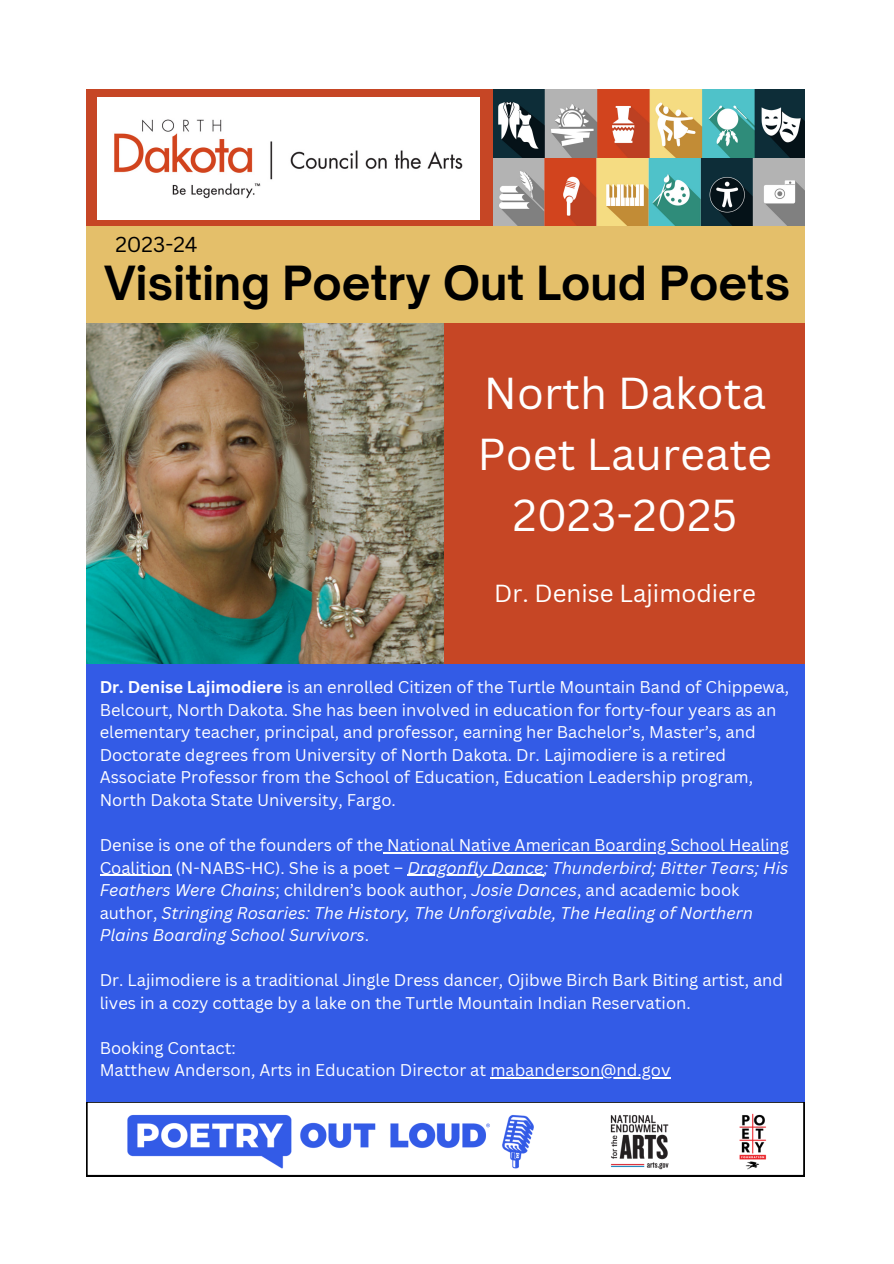
<style>
.page{position:relative;width:894px;height:1264px;background:#fff}
.page>*{position:absolute;margin:0;border:0;box-sizing:border-box;transform-origin:0 0}
.t1{font:700 45px "Open Sauce One";color:#000}
.t2{font:43.5px "Canva Sans";color:#fff}
.t3{font:24px "Canva Sans";color:#fff}
.t4{font:21px "Canva Sans";color:#000}
.t5{font:16.5px/22.5px "Canva Sans";color:#fff}
.t6{font:italic 16.5px/22.5px "Canva Sans";color:#fff}
.s1{font-weight:700}
.s2{font-style:normal}
</style>
<div class="page">
<svg style="left:86px;top:1101px;width:718px;height:74px"></svg>
<img style="left:121px;top:1113px;width:649px;height:56px">
<div style="left:86px;top:89px;width:407px;height:137px;background:#c64625"></div>
<img style="left:97px;top:98px;width:382px;height:121px">
<img style="left:493px;top:89px;width:311px;height:137px">
<div style="left:589px;top:1102px;width:8px;height:8px;background:#fff;border-radius:4px"></div>
<div style="left:409px;top:323px;width:395px;height:341px;background:#c64625"></div>
<img style="left:86px;top:323px;width:357px;height:341px">
<div style="left:86px;top:226px;width:718px;height:97px;background:#e4bf6a"></div>
<div style="left:86px;top:664px;width:718px;height:437px;background:#335be6"></div>
<hr style="left:383px;top:852px;width:405px;height:1px;background:#fff">
<hr style="left:100px;top:874px;width:71px;height:1px;background:#fff">
<hr style="left:407px;top:874px;width:136px;height:1px;background:#fff">
<hr style="left:490px;top:1077px;width:180px;height:1px;background:#fff">
<p class="t4" style="left:115px;top:229px;width:84px">2023-24</p>
<p class="t1" style="left:104px;top:255px;width:687px">Visiting Poetry Out Loud Poets</p>
<p class="t2" style="left:484px;top:362px;width:283px">North Dakota</p>
<p class="t2" style="left:477px;top:423px;width:296px">Poet Laureate</p>
<p class="t2" style="left:512px;top:484px;width:226px">2023-2025</p>
<p class="t3" style="left:494px;top:576px;width:263px">Dr. Denise Lajimodiere</p>
<p class="t5" style="left:100px;top:675px;width:690px"><span class="s1">Dr. Denise Lajimodiere</span> is an enrolled Citizen of the Turtle Mountain Band of Chippewa, Belcourt, North Dakota. She has been involved in education for forty-four years as an elementary teacher, principal, and professor, earning her Bachelor’s, Master’s, and Doctorate degrees from University of North Dakota. Dr. Lajimodiere is a retired Associate Professor from the School of Education, Education Leadership program, North Dakota State University, Fargo.</p>
<p class="t6" style="left:100px;top:833px;width:690px"><span class="s2">Denise is one of the founders of the National Native American Boarding School Healing Coalition (N-NABS-HC). She is a poet –</span> Dragonfly Dance; Thunderbird; Bitter Tears; His Feathers Were Chains<span class="s2">; children’s book author,</span> Josie Dances<span class="s2">, and academic book author,</span> Stringing Rosaries: The History, The Unforgivable, The Healing of Northern Plains Boarding School Survivors<span class="s2">.</span></p>
<p class="t5" style="left:100px;top:968px;width:684px">Dr. Lajimodiere is a traditional Jingle Dress dancer, Ojibwe Birch Bark Biting artist, and lives in a cozy cottage by a lake on the Turtle Mountain Indian Reservation.</p>
<p class="t5" style="left:100px;top:1036px;width:138px">Booking Contact:</p>
<p class="t5" style="left:100px;top:1058px;width:572px">Matthew Anderson, Arts in Education Director at mabanderson@nd.gov</p>
</div>
